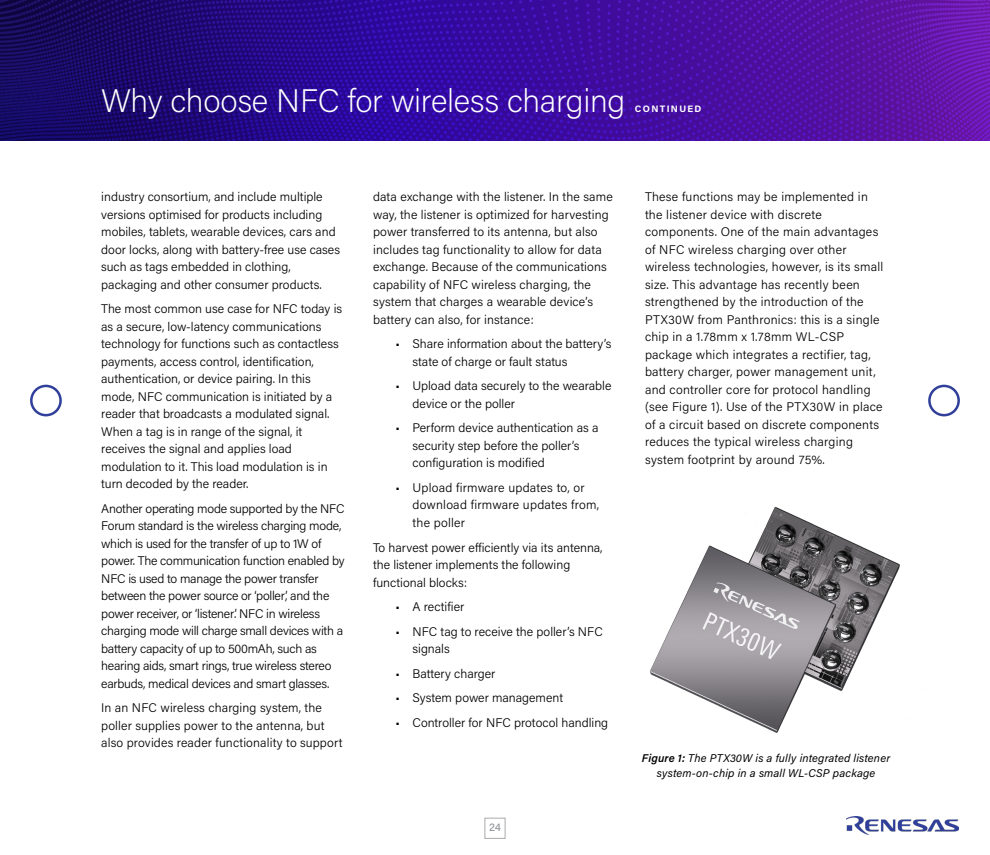
<style>
.page{position:relative;width:990px;height:855px;background:#fff}
.page>*{position:absolute;margin:0;border:0;box-sizing:border-box;transform-origin:0 0}
.t1{font:200 32.5px "Acumin Pro";letter-spacing:-.01em;color:#fff}
.t2{font:300 12.5px/17.5px "Acumin Pro";color:#000}
.t3{font:300 12.5px/17.5px "Acumin Pro";letter-spacing:.02em;color:#000}
.t4{font:300 12.5px/17.5px "Acumin Pro";letter-spacing:-.02em;color:#000}
.t5{font:italic 11.25px/15px "Acumin Pro";letter-spacing:.015em;color:#000;text-align:center}
.t6{font:500 11.25px "Acumin Pro";color:#939598}
.t7{font:700 9.38px "Acumin Pro";letter-spacing:.14em;color:#fff}
.s1{font-weight:600}
</style>
<div class="page">
<div style="left:928px;top:385px;width:32px;height:31px;border:2px solid #30409a;border-radius:50%"></div>
<div style="left:30px;top:385px;width:32px;height:31px;border:2px solid #30409a;border-radius:50%"></div>
<img style="left:847px;top:816px;width:111px;height:18px">
<div style="left:485px;top:818px;width:20px;height:21px;border:1px solid #a9abae"></div>
<img style="left:0;top:0;width:990px;height:141px">
<img style="left:650px;top:507px;width:250px;height:226px">
<h1 class="t1" style="left:101px;top:78px;width:526px">Why choose NFC for wireless charging</h1>
<p class="t7" style="left:635px;top:102px;width:68px">CONTINUED</p>
<p class="t2" style="left:101px;top:188px;width:240px">industry consortium, and include multiple versions optimised for products including mobiles, tablets, wearable devices, cars and door locks, along with battery-free use cases such as tags embedded in clothing, packaging and other consumer products.</p>
<p class="t2" style="left:101px;top:300px;width:242px">The most common use case for NFC today is as a secure, low-latency communications technology for functions such as contactless payments, access control, identification, authentication, or device pairing. In this mode, NFC communication is initiated by a reader that broadcasts a modulated signal.<br>When a tag is in range of the signal, it receives the signal and applies load modulation to it. This load modulation is in turn decoded by the reader.</p>
<p class="t4" style="left:101px;top:499px;width:245px">Another operating mode supported by the NFC Forum standard is the wireless charging mode, which is used for the transfer of up to 1W of power. The communication function enabled by NFC is used to manage the power transfer between the power source or ‘poller’, and the power receiver, or ‘listener’. NFC in wireless charging mode will charge small devices with a battery capacity of up to 500mAh, such as hearing aids, smart rings, true wireless stereo earbuds, medical devices and smart glasses.</p>
<p class="t2" style="left:101px;top:699px;width:243px">In an NFC wireless charging system, the poller supplies power to the antenna, but also provides reader functionality to support</p>
<p class="t2" style="left:373px;top:188px;width:241px">data exchange with the listener. In the same way, the listener is optimized for harvesting power transferred to its antenna, but also includes tag functionality to allow for data exchange. Because of the communications capability of NFC wireless charging, the system that charges a wearable device’s battery can also, for instance:</p>
<p class="t2" style="left:412px;top:335px;width:200px;text-indent:-17px">• Share information about the battery’s state of charge or fault status</p>
<p class="t2" style="left:412px;top:377px;width:200px;text-indent:-17px">• Upload data securely to the wearable device or the poller</p>
<p class="t2" style="left:412px;top:419px;width:188px;text-indent:-17px">• Perform device authentication as a security step before the poller’s configuration is modified</p>
<p class="t3" style="left:412px;top:478px;width:188px;text-indent:-17px">• Upload firmware updates to, or download firmware updates from, the poller</p>
<p class="t2" style="left:373px;top:538px;width:231px">To harvest power efficiently via its antenna, the listener implements the following functional blocks:</p>
<p class="t2" style="left:396px;top:598px;width:70px">• A rectifier</p>
<p class="t2" style="left:412px;top:622px;width:192px;text-indent:-17px">• NFC tag to receive the poller’s NFC signals</p>
<p class="t2" style="left:396px;top:664px;width:101px">• Battery charger</p>
<p class="t2" style="left:396px;top:689px;width:169px">• System power management</p>
<p class="t2" style="left:396px;top:713px;width:214px">• Controller for NFC protocol handling</p>
<p class="t6" style="left:489px;top:820px;width:13px">24</p>
<p class="t3" style="left:645px;top:188px;width:240px">These functions may be implemented in the listener device with discrete components. One of the main advantages of NFC wireless charging over other wireless technologies, however, is its small size. This advantage has recently been strengthened by the introduction of the PTX30W from Panthronics: this is a single chip in a 1.78mm x 1.78mm WL-CSP package which integrates a rectifier, tag, battery charger, power management unit, and controller core for protocol handling (see Figure 1). Use of the PTX30W in place of a circuit based on discrete components reduces the typical wireless charging system footprint by around 75%.</p>
<p class="t5" style="left:642px;top:750px;width:250px"><span class="s1">Figure 1:</span> The PTX30W is a fully integrated listener system-on-chip in a small WL-CSP package</p>
</div>
